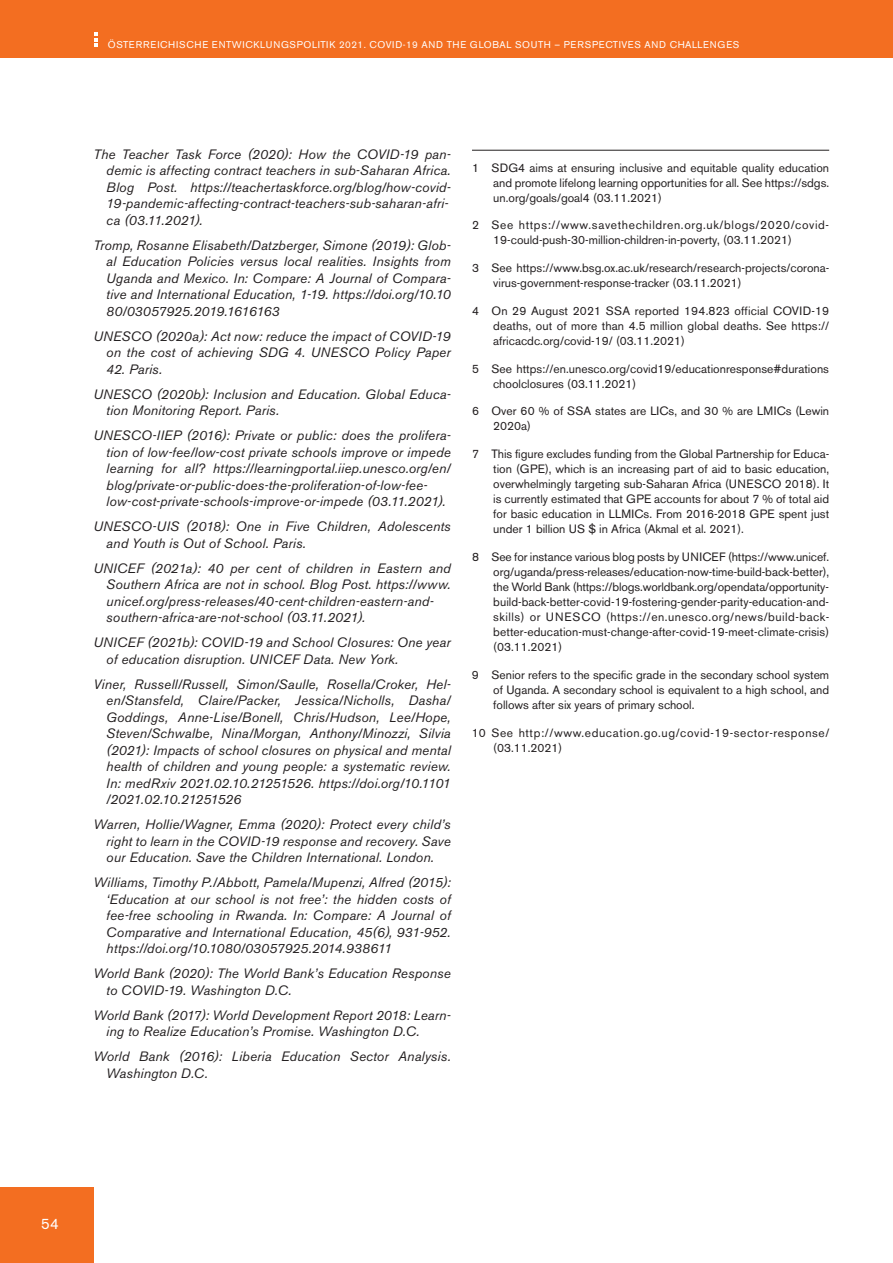
<style>
.page{position:relative;width:893px;height:1263px;background:#fff}
.page>*{position:absolute;margin:0;border:0;box-sizing:border-box;transform-origin:0 0}
.t1{font:15px "Akzidenz Grotesk BE";color:#fff}
.t2{font:italic 13.5px/16.5px "Akzidenz Grotesk BE";letter-spacing:.01em;color:#231f20}
.t3{font:12px/15px "Akzidenz Grotesk BE";color:#231f20;text-align:justify}
.t4{font:12px/15px "Akzidenz Grotesk BE";letter-spacing:.05em;color:#231f20}
.t5{font:9.75px "Akzidenz Grotesk BE";letter-spacing:.07em;color:#fff}
</style>
<div class="page">
<div style="left:0;top:0;width:893px;height:58px;background:#f36e21"></div>
<div style="left:0;top:1188px;width:94px;height:75px;background:#f36e21"></div>
<svg style="left:94px;top:32px;width:3px;height:15px"></svg>
<hr style="left:472px;top:150px;width:357px;height:1px;background:#231f20">
<p class="t5" style="left:108px;top:38px;width:633px">Österreichische Entwicklungspolitik 2021. COVID-19 and the Global South – Perspectives and challenges</p>
<p class="t2" style="left:106px;top:146px;width:346px;text-indent:-13px">The Teacher Task Force (2020): How the COVID-19 pan&shy;demic is affecting contract teachers in sub-Saharan Africa.<br>Blog Post. https://teachertaskforce.org/blog/how-covid-19-pandemic-affecting-contract-teachers-sub-saharan-afri&shy;ca (03.11.2021).</p>
<p class="t2" style="left:106px;top:237px;width:346px;text-align:justify;text-indent:-13px">Tromp, Rosanne Elisabeth/Datzberger, Simone (2019): Glob&shy;al Education Policies versus local realities. Insights from Uganda and Mexico. In: Compare: A Journal of Compara&shy;tive and International Education, 1-19. https://doi.org/10.10<br>80/03057925.2019.1616163</p>
<p class="t2" style="left:94px;top:328px;width:359px;text-align:right">UNESCO (2020a): Act now: reduce the impact of COVID-19 on the cost of achieving SDG 4. UNESCO Policy Paper</p>
<p class="t2" style="left:94px;top:356px;width:359px;line-height:25px;text-indent:13px">42. Paris.<br>UNESCO (2020b): Inclusion and Education. Global Educa-</p>
<p class="t2" style="left:94px;top:398px;width:359px;line-height:25px;text-indent:13px">tion Monitoring Report. Paris.<br>UNESCO-IIEP (2016): Private or public: does the prolifera-</p>
<p class="t2" style="left:106px;top:444px;width:346px">tion of low-fee/low-cost private schools improve or impede learning for all? https://learningportal.iiep.unesco.org/en/ blog/private-or-public-does-the-proliferation-of-low-fee&shy;low-cost-private-schools-improve-or-impede (03.11.2021).</p>
<p class="t2" style="left:106px;top:518px;width:346px;text-indent:-13px">UNESCO-UIS (2018): One in Five Children, Adolescents and Youth is Out of School. Paris.</p>
<p class="t2" style="left:106px;top:560px;width:346px;text-indent:-13px">UNICEF (2021a): 40 per cent of children in Eastern and Southern Africa are not in school. Blog Post. https://www. unicef.org/press-releases/40-cent-children-eastern-and&shy;southern-africa-are-not-school (03.11.2021).</p>
<p class="t2" style="left:106px;top:634px;width:346px;text-indent:-13px">UNICEF (2021b): COVID-19 and School Closures: One year of education disruption. UNICEF Data. New York.</p>
<p class="t2" style="left:106px;top:676px;width:346px;text-align:justify;text-indent:-13px">Viner, Russell/Russell, Simon/Saulle, Rosella/Croker, Hel&shy;en/Stansfeld, Claire/Packer, Jessica/Nicholls, Dasha/ Goddings, Anne-Lise/Bonell, Chris/Hudson, Lee/Hope, Steven/Schwalbe, Nina/Morgan, Anthony/Minozzi, Silvia (2021): Impacts of school closures on physical and mental health of children and young people: a systematic review.<br>In: medRxiv 2021.02.10.21251526. https://doi.org/10.1101 /2021.02.10.21251526</p>
<p class="t2" style="left:106px;top:816px;width:346px;text-align:justify;text-indent:-13px">Warren, Hollie/Wagner, Emma (2020): Protect every child’s right to learn in the COVID-19 response and recovery. Save our Education. Save the Children International. London.</p>
<p class="t2" style="left:106px;top:874px;width:346px;text-align:justify;text-indent:-13px">Williams, Timothy P./Abbott, Pamela/Mupenzi, Alfred (2015): ‘Education at our school is not free’: the hidden costs of fee-free schooling in Rwanda. In: Compare: A Journal of Comparative and International Education, 45(6), 931-952. https://doi.org/10.1080/03057925.2014.938611</p>
<p class="t2" style="left:106px;top:965px;width:346px;text-indent:-13px">World Bank (2020): The World Bank’s Education Response to COVID-19. Washington D.C.</p>
<p class="t2" style="left:106px;top:1007px;width:346px;text-indent:-13px">World Bank (2017): World Development Report 2018: Learn&shy;ing to Realize Education’s Promise. Washington D.C.</p>
<p class="t2" style="left:106px;top:1048px;width:346px;text-indent:-13px">World Bank (2016): Liberia Education Sector Analysis.<br>Washington D.C.</p>
<p class="t3" style="left:493px;top:160px;width:337px;text-indent:-21px">1 SDG4 aims at ensuring inclusive and equitable quality education and promote lifelong learning opportunities for all. See https://sdgs. un.org/goals/goal4 (03.11.2021)</p>
<p class="t4" style="left:493px;top:218px;width:337px;text-indent:-21px">2 See https://www.savethechildren.org.uk/blogs/2020/covid-<br>19-could-push-30-million-children-in-poverty, (03.11.2021)</p>
<p class="t3" style="left:493px;top:260px;width:338px;text-indent:-21px">3 See https://www.bsg.ox.ac.uk/research/research-projects/corona&shy;virus-government-response-tracker (03.11.2021)</p>
<p class="t3" style="left:493px;top:303px;width:337px;text-indent:-21px">4 On 29 August 2021 SSA reported 194.823 official COVID-19 deaths, out of more than 4.5 million global deaths. See https:// africacdc.org/covid-19/ (03.11.2021)</p>
<p class="t3" style="left:493px;top:361px;width:337px;text-indent:-21px">5 See https://en.unesco.org/covid19/educationresponse#durations choolclosures (03.11.2021)</p>
<p class="t3" style="left:493px;top:404px;width:337px;text-indent:-21px">6 Over 60 % of SSA states are LICs, and 30 % are LMICs (Lewin<br>2020a)</p>
<p class="t3" style="left:493px;top:447px;width:337px;text-indent:-21px">7 This figure excludes funding from the Global Partnership for Educa&shy;tion (GPE), which is an increasing part of aid to basic education, overwhelmingly targeting sub-Saharan Africa (UN ESCO 2018). It is currently estimated that GPE accounts for about 7 % of total aid for basic education in LLMICs. From 2016-2018 GPE spent just under 1 billion U S $ in Africa (Akmal et al. 2021).</p>
<p class="t3" style="left:493px;top:549px;width:338px;text-indent:-21px">8 See for instance various blog posts by UN ICEF (https://www.unicef. org/uganda/press-releases/education-now-time-build-back-better), the World Bank (https://blogs.worldbank.org/opendata/opportunity&shy;build-back-better-covid-19-fostering-gender-parity-education-and&shy;skills) or UN ESCO</p>
<p class="t3" style="left:493px;top:609px;width:337px;text-indent:113px">(https://en.unesco.org/news/build-back&shy;better-education-must-change-after-covid-19-meet-climate-crisis) (03.11.2021)</p>
<p class="t3" style="left:493px;top:667px;width:337px;text-indent:-21px">9 Senior refers to the specific grade in the secondary school system of Uganda. A secondary school is equivalent to a high school, and follows after six years of primary school.</p>
<p class="t4" style="left:493px;top:725px;width:338px;text-indent:-21px">10 See http://www.education.go.ug/covid-19-sector-response/ (03.11.2021)</p>
<p class="t1" style="left:41px;top:1214px;width:19px">54</p>
</div>
